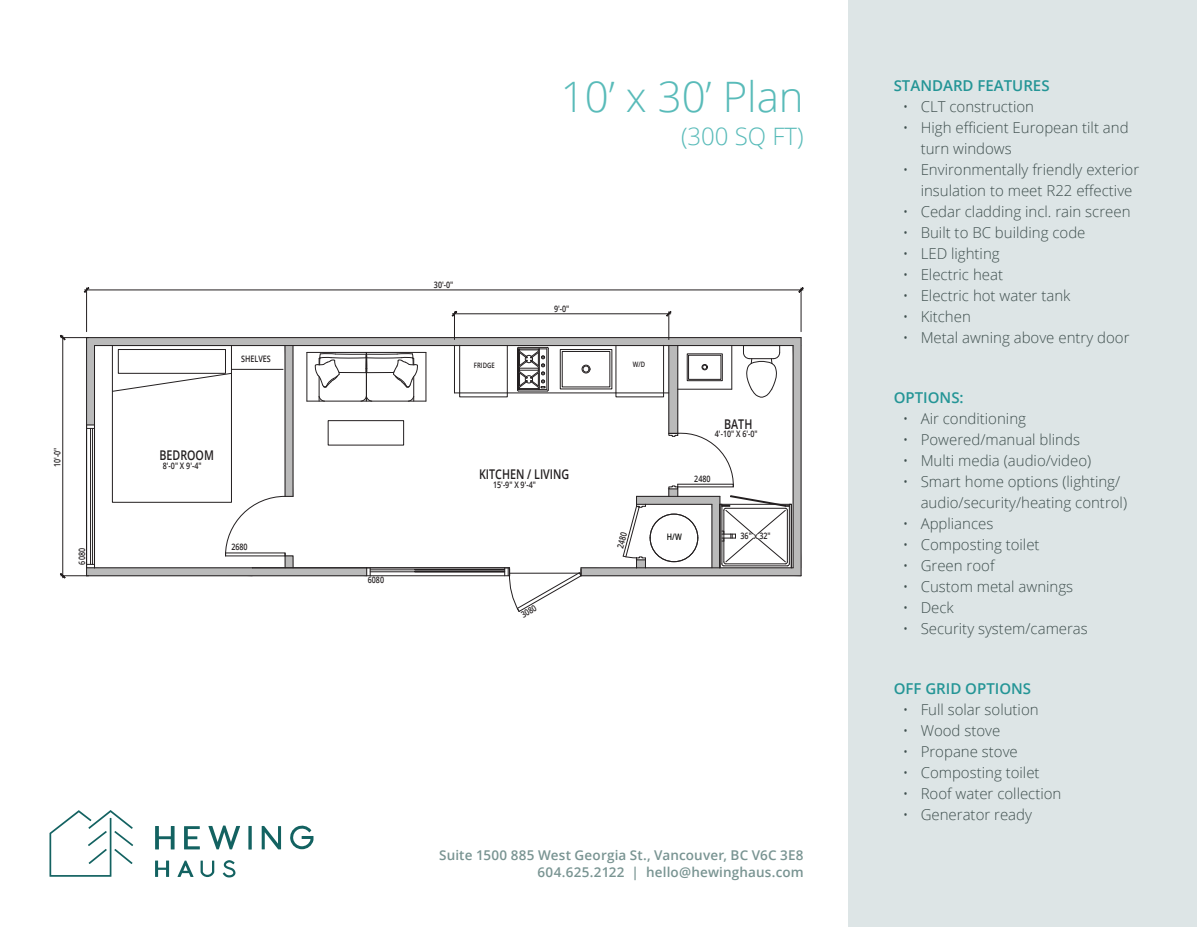
<style>
.page{position:relative;width:1197px;height:927px;background:#fff}
.page>*{position:absolute;margin:0;border:0;box-sizing:border-box;transform-origin:0 0}
.t1{font:300 42px "Open Sans";color:#59bbb9}
.t2{font:300 24px "Open Sans";color:#59bbb9}
.t3{font:300 15px/21px "Open Sans";color:#3f4f4e}
.t4{font:600 15px "Open Sans";color:#249596}
.t5{font:600 13.5px/18px "Open Sans";letter-spacing:.01em;color:#799492;text-align:right}
.t6{font:600 13.35px "Open Sans";color:#231f20;scale:.8 1}
.t7{font:600 9px "Open Sans";color:#231f20;scale:.8 1}
.t8{font:600 9px "Open Sans";color:#040503;scale:.8 1}
.t9{font:600 7.5px "Open Sans";color:#231f20;scale:.8 1}
</style>
<div class="page">
<div style="left:849px;top:0;width:348px;height:927px;background:#dde5e6"></div>
<hr style="left:801px;top:288px;width:1px;height:44px;background:#231f20">
<hr style="left:86px;top:288px;width:1px;height:44px;background:#231f20">
<hr style="left:85px;top:290px;width:718px;height:1px;background:#231f20">
<svg style="left:798px;top:287px;width:6px;height:6px"></svg>
<svg style="left:84px;top:287px;width:6px;height:6px"></svg>
<svg style="left:60px;top:311px;width:742px;height:301px"></svg>
<hr style="left:252px;top:567px;width:258px;height:1px;background:#231f20">
<svg style="left:50px;top:810px;width:263px;height:68px"></svg>
<p class="t7" style="left:51px;top:467px;width:26px;rotate:-90deg">10'-0"</p>
<p class="t7" style="left:76px;top:565px;width:22px;rotate:-90deg">6080</p>
<p class="t7" style="left:241px;top:352px;width:38px">SHELVES</p>
<p class="t6" style="left:159px;top:446px;width:70px">BEDROOM</p>
<p class="t7" style="left:163px;top:460px;width:50px">8'-0" X 9'-4"</p>
<p class="t7" style="left:231px;top:540px;width:22px">2680</p>
<h1 class="t1" style="left:561px;top:68px;width:244px">10’ x 30’ Plan</h1>
<h2 class="t2" style="left:681px;top:119px;width:124px">(300 SQ FT)</h2>
<p class="t7" style="left:368px;top:573px;width:22px">6080</p>
<p class="t7" style="left:434px;top:278px;width:26px">30'-0"</p>
<p class="t7" style="left:554px;top:302px;width:21px">9'-0"</p>
<p class="t9" style="left:474px;top:360px;width:27px">FRIDGE</p>
<p class="t9" style="left:633px;top:360px;width:17px">W/D</p>
<p class="t6" style="left:479px;top:465px;width:114px">KITCHEN / LIVING</p>
<p class="t7" style="left:493px;top:479px;width:55px">15'-9" X 9'-4"</p>
<p class="t7" style="left:519px;top:610px;width:22px;rotate:-30deg">3080</p>
<p class="t7" style="left:614px;top:546px;width:22px;rotate:-75deg">2480</p>
<p class="t6" style="left:724px;top:415px;width:37px">BATH</p>
<p class="t7" style="left:715px;top:428px;width:55px">4'-10" X 6'-0"</p>
<p class="t7" style="left:694px;top:473px;width:22px">2480</p>
<p class="t8" style="left:667px;top:531px;width:20px">H/W</p>
<p class="t7" style="left:741px;top:530px;width:39px">36" x 32"</p>
<p class="t5" style="left:439px;top:845px;width:366px">Suite 1500 885 West Georgia St., Vancouver, BC V6C 3E8<br>604.625.2122 | hello@hewinghaus.com</p>
<p class="t4" style="left:894px;top:75px;width:157px">STANDARD FEATURES</p>
<p class="t3" style="left:903px;top:96px;width:133px">• CLT construction</p>
<p class="t3" style="left:921px;top:117px;width:209px;text-indent:-18px">• High efficient European tilt and turn windows</p>
<p class="t3" style="left:921px;top:159px;width:220px;text-indent:-18px">• Environmentally friendly exterior insulation to meet R22 effective</p>
<p class="t3" style="left:903px;top:201px;width:229px">• Cedar cladding incl. rain screen</p>
<p class="t3" style="left:903px;top:222px;width:184px">• Built to BC building code</p>
<p class="t3" style="left:903px;top:243px;width:99px">• LED lighting</p>
<p class="t3" style="left:903px;top:264px;width:102px">• Electric heat</p>
<p class="t3" style="left:903px;top:285px;width:169px">• Electric hot water tank</p>
<p class="t3" style="left:903px;top:306px;width:70px">• Kitchen</p>
<p class="t3" style="left:903px;top:327px;width:228px">• Metal awning above entry door</p>
<p class="t4" style="left:894px;top:387px;width:72px">OPTIONS:</p>
<p class="t3" style="left:903px;top:408px;width:125px">• Air conditioning</p>
<p class="t3" style="left:903px;top:429px;width:179px">• Powered/manual blinds</p>
<p class="t3" style="left:903px;top:450px;width:190px">• Multi media (audio/video)</p>
<p class="t3" style="left:921px;top:471px;width:208px;text-indent:-18px">• Smart home options (lighting/ audio/security/heating control)</p>
<p class="t3" style="left:903px;top:513px;width:92px">• Appliances</p>
<p class="t3" style="left:903px;top:534px;width:138px">• Composting toilet</p>
<p class="t3" style="left:903px;top:555px;width:93px">• Green roof</p>
<p class="t3" style="left:903px;top:576px;width:172px">• Custom metal awnings</p>
<p class="t3" style="left:903px;top:597px;width:53px">• Deck</p>
<p class="t3" style="left:903px;top:618px;width:187px">• Security system/cameras</p>
<p class="t4" style="left:894px;top:678px;width:139px">OFF GRID OPTIONS</p>
<p class="t3" style="left:903px;top:699px;width:137px">• Full solar solution</p>
<p class="t3" style="left:903px;top:720px;width:99px">• Wood stove</p>
<p class="t3" style="left:903px;top:741px;width:117px">• Propane stove</p>
<p class="t3" style="left:903px;top:762px;width:138px">• Composting toilet</p>
<p class="t3" style="left:903px;top:783px;width:160px">• Roof water collection</p>
<p class="t3" style="left:903px;top:804px;width:131px">• Generator ready</p>
</div>
